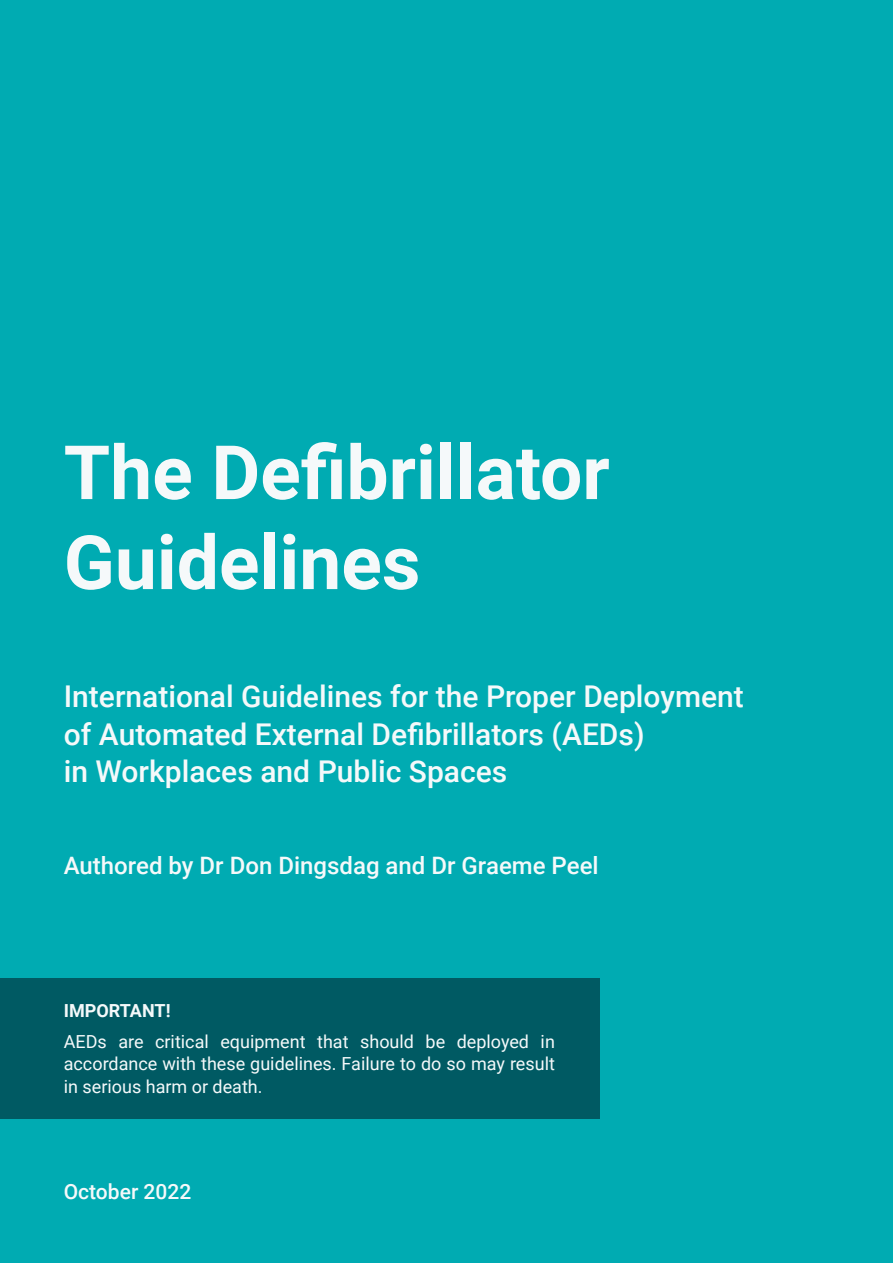
<style>
.page{position:relative;width:893px;height:1263px;background:#00abb2}
.page>*{position:absolute;margin:0;border:0;box-sizing:border-box;transform-origin:0 0}
.t1{font:700 75px/90px "Roboto";color:#f5f9fa}
.t2{font:500 30px/37.5px "Roboto";color:#f5f9fa}
.t3{font:500 24px "Roboto";color:#f5f9fa}
.t4{font:500 21px "Roboto";color:#f5f9fa}
.t5{font:18px/22.5px "Roboto";color:#f5f9fa;text-align:justify}
.t6{font:700 18px "Roboto";color:#f5f9fa}
</style>
<div class="page">
<div style="left:0;top:978px;width:600px;height:140px;background:#005a63"></div>
<h1 class="t1" style="left:64px;top:425px;width:547px">The Defibrillator<br>Guidelines</h1>
<h2 class="t2" style="left:64px;top:677px;width:682px">International Guidelines for the Proper Deployment of Automated External Defibrillators (AEDs)<br>in Workplaces and Public Spaces</h2>
<h3 class="t3" style="left:64px;top:849px;width:536px">Authored by Dr Don Dingsdag and Dr Graeme Peel</h3>
<p class="t6" style="left:64px;top:998px;width:108px">IMPORTANT!</p>
<p class="t5" style="left:64px;top:1029px;width:493px">AEDs are critical equipment that should be deployed in accordance with these guidelines. Failure to do so may result in serious harm or death.</p>
<p class="t4" style="left:64px;top:1177px;width:129px">October 2022</p>
</div>
